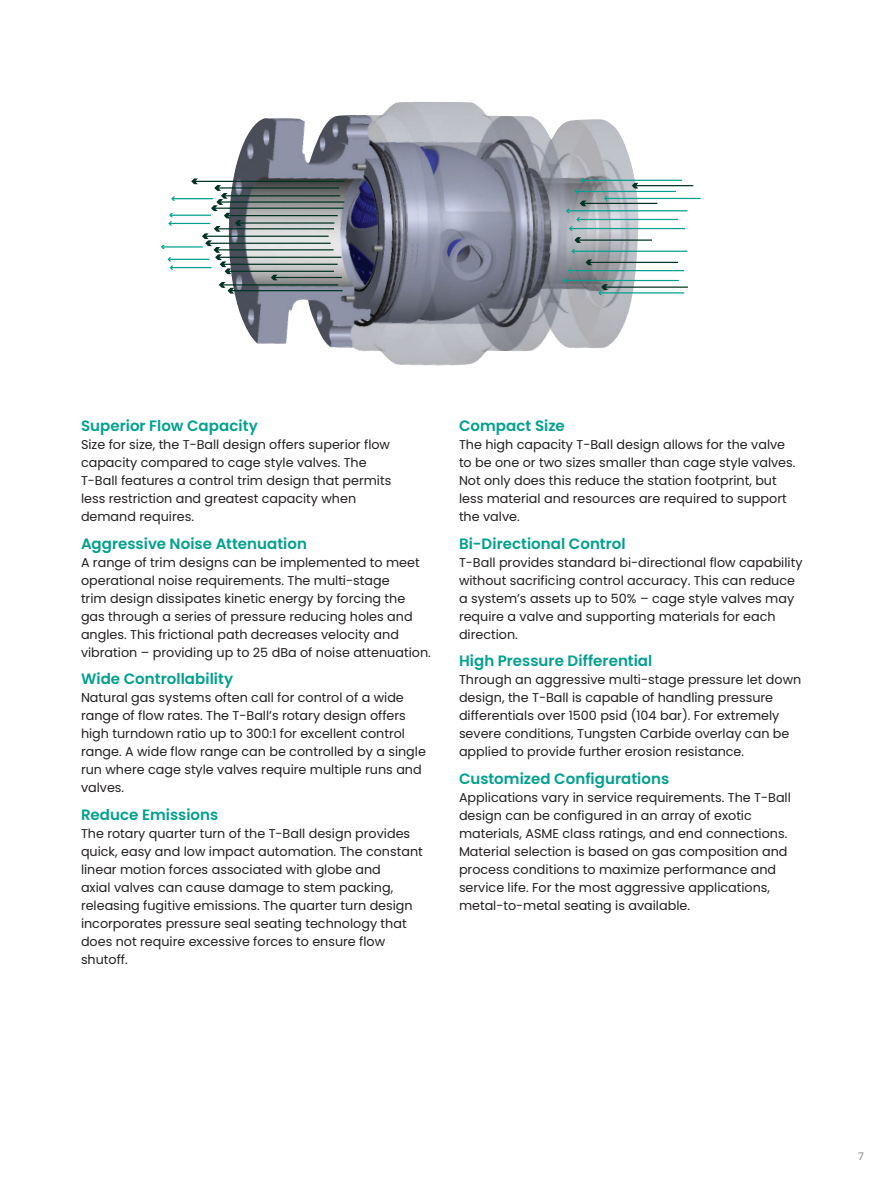
<style>
.page{position:relative;width:891px;height:1188px;background:#fff}
.page>*{position:absolute;margin:0;border:0;box-sizing:border-box;transform-origin:0 0}
.Sub_Heading_2_copy{font:600 15px "Poppins";letter-spacing:.005em;color:#00a08f}
._8_5pt-body_text_cop{font:12.75px/18px "Poppins";color:#231f20}
.t1{font:10.5px "Poppins";color:#808285}
</style>
<div class="page">
<img style="left:231px;top:102px;width:409px;height:264px">
<hr style="left:173px;top:198px;width:40px;height:1px;background:#00a08f">
<svg style="left:171px;top:197px;width:4px;height:4px"></svg>
<hr style="left:171px;top:215px;width:40px;height:1px;background:#00a08f">
<hr style="left:170px;top:223px;width:40px;height:1px;background:#00a08f">
<svg style="left:168px;top:213px;width:5px;height:13px"></svg>
<hr style="left:162px;top:246px;width:41px;height:2px;background:#00a08f">
<svg style="left:161px;top:245px;width:4px;height:4px"></svg>
<hr style="left:169px;top:259px;width:40px;height:1px;background:#00a08f">
<hr style="left:171px;top:267px;width:40px;height:1px;background:#00a08f">
<svg style="left:168px;top:257px;width:5px;height:13px"></svg>
<hr style="left:194px;top:181px;width:150px;height:1px;background:#003323">
<hr style="left:217px;top:187px;width:122px;height:2px;background:#003323">
<hr style="left:223px;top:195px;width:117px;height:1px;background:#003323">
<hr style="left:230px;top:290px;width:113px;height:1px;background:#003323">
<hr style="left:273px;top:277px;width:69px;height:1px;background:#003323">
<svg style="left:270px;top:273px;width:9px;height:8px"></svg>
<hr style="left:221px;top:284px;width:117px;height:2px;background:#003323">
<svg style="left:219px;top:281px;width:17px;height:13px"></svg>
<hr style="left:219px;top:201px;width:125px;height:2px;background:#003323">
<hr style="left:214px;top:208px;width:129px;height:1px;background:#003323">
<hr style="left:226px;top:215px;width:112px;height:1px;background:#003323">
<hr style="left:237px;top:222px;width:97px;height:2px;background:#003323">
<hr style="left:218px;top:257px;width:123px;height:1px;background:#003323">
<hr style="left:222px;top:264px;width:116px;height:1px;background:#003323">
<hr style="left:227px;top:271px;width:107px;height:1px;background:#003323">
<hr style="left:216px;top:228px;width:118px;height:1px;background:#003323">
<hr style="left:204px;top:236px;width:125px;height:1px;background:#003323">
<hr style="left:208px;top:243px;width:123px;height:1px;background:#003323">
<hr style="left:216px;top:249px;width:118px;height:1px;background:#003323">
<svg style="left:190px;top:177px;width:53px;height:98px"></svg>
<hr style="left:582px;top:180px;width:100px;height:1px;background:#00a08f">
<svg style="left:580px;top:178px;width:4px;height:4px"></svg>
<hr style="left:634px;top:185px;width:59px;height:1px;background:#003323">
<svg style="left:631px;top:181px;width:9px;height:8px"></svg>
<hr style="left:582px;top:203px;width:75px;height:1px;background:#003323">
<hr style="left:577px;top:239px;width:75px;height:2px;background:#003323">
<hr style="left:588px;top:262px;width:90px;height:1px;background:#003323">
<hr style="left:604px;top:287px;width:84px;height:1px;background:#003323">
<hr style="left:576px;top:191px;width:100px;height:1px;background:#00a08f">
<hr style="left:605px;top:198px;width:96px;height:1px;background:#00a08f">
<hr style="left:567px;top:210px;width:121px;height:1px;background:#00a08f">
<hr style="left:578px;top:219px;width:100px;height:1px;background:#00a08f">
<hr style="left:570px;top:228px;width:115px;height:1px;background:#00a08f">
<hr style="left:573px;top:251px;width:115px;height:1px;background:#00a08f">
<hr style="left:570px;top:270px;width:114px;height:1px;background:#00a08f">
<hr style="left:564px;top:280px;width:115px;height:1px;background:#00a08f">
<hr style="left:600px;top:292px;width:84px;height:2px;background:#00a08f">
<svg style="left:563px;top:189px;width:47px;height:106px"></svg>
<p class="Sub_Heading_2_copy" style="left:81px;top:417px;width:178px">Superior Flow Capacity</p>
<p class="_8_5pt-body_text_cop" style="left:81px;top:435px;width:312px">Size for size, the T-Ball design offers superior flow capacity compared to cage style valves. The T-Ball features a control trim design that permits less restriction and greatest capacity when demand requires.</p>
<p class="Sub_Heading_2_copy" style="left:81px;top:535px;width:228px">Aggressive Noise Attenuation</p>
<p class="_8_5pt-body_text_cop" style="left:81px;top:553px;width:351px">A range of trim designs can be implemented to meet operational noise requirements. The multi-stage<br>trim design dissipates kinetic energy by forcing the gas through a series of pressure reducing holes and angles. This frictional path decreases velocity and vibration – providing up to 25 dBa of noise attenuation.</p>
<p class="Sub_Heading_2_copy" style="left:81px;top:670px;width:154px">Wide Controllability</p>
<p class="_8_5pt-body_text_cop" style="left:81px;top:689px;width:346px">Natural gas systems often call for control of a wide range of flow rates. The T-Ball’s rotary design offers high turndown ratio up to 300:1 for excellent control range. A wide flow range can be controlled by a single run where cage style valves require multiple runs and valves.</p>
<p class="Sub_Heading_2_copy" style="left:81px;top:806px;width:139px">Reduce Emissions</p>
<p class="_8_5pt-body_text_cop" style="left:81px;top:825px;width:343px">The rotary quarter turn of the T-Ball design provides quick, easy and low impact automation. The constant linear motion forces associated with globe and<br>axial valves can cause damage to stem packing, releasing fugitive emissions. The quarter turn design incorporates pressure seal seating technology that does not require excessive forces to ensure flow shutoff.</p>
<p class="Sub_Heading_2_copy" style="left:459px;top:417px;width:107px">Compact Size</p>
<p class="_8_5pt-body_text_cop" style="left:459px;top:435px;width:338px">The high capacity T-Ball design allows for the valve to be one or two sizes smaller than cage style valves.<br>Not only does this reduce the station footprint, but less material and resources are required to support the valve.</p>
<p class="Sub_Heading_2_copy" style="left:459px;top:535px;width:168px">Bi-Directional Control</p>
<p class="_8_5pt-body_text_cop" style="left:459px;top:553px;width:345px">T-Ball provides standard bi-directional flow capability without sacrificing control accuracy. This can reduce a system’s assets up to 50% – cage style valves may require a valve and supporting materials for each direction.</p>
<p class="Sub_Heading_2_copy" style="left:459px;top:652px;width:195px">High Pressure Differential</p>
<p class="_8_5pt-body_text_cop" style="left:459px;top:671px;width:344px">Through an aggressive multi-stage pressure let down design, the T-Ball is capable of handling pressure differentials over 1500 psid (104 bar). For extremely severe conditions, Tungsten Carbide overlay can be applied to provide further erosion resistance.</p>
<p class="Sub_Heading_2_copy" style="left:459px;top:770px;width:212px">Customized Configurations</p>
<p class="_8_5pt-body_text_cop" style="left:459px;top:789px;width:333px">Applications vary in service requirements. The T-Ball design can be configured in an array of exotic materials, ASME class ratings, and end connections.<br>Material selection is based on gas composition and process conditions to maximize performance and service life. For the most aggressive applications, metal-to-metal seating is available.</p>
<p class="t1" style="left:858px;top:1150px;width:7px">7</p>
</div>
